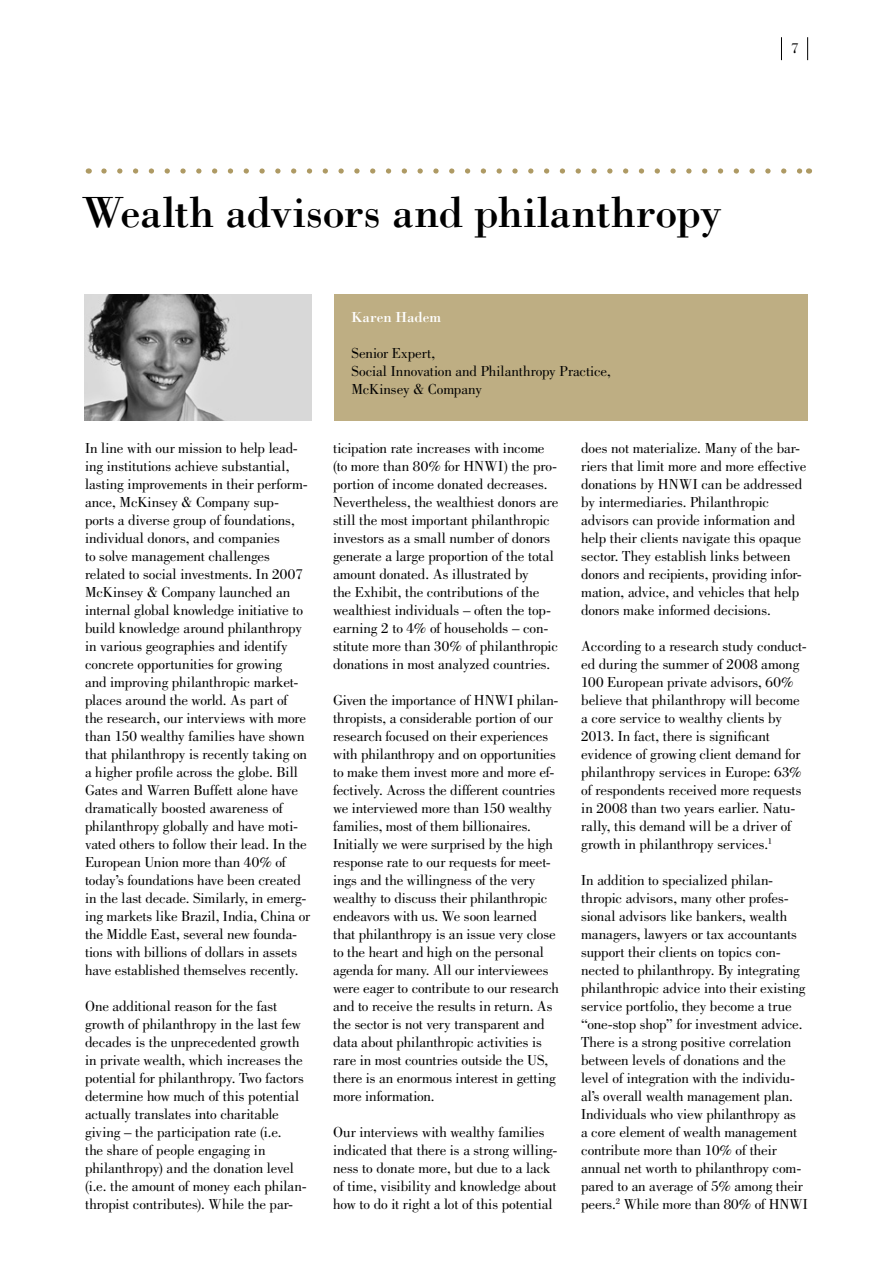
<style>
.page{position:relative;width:893px;height:1263px;background:#fff}
.page>*{position:absolute;margin:0;border:0;box-sizing:border-box;transform-origin:0 0}
.t1{font:45px "Bodoni Std";letter-spacing:-.015em;color:#000}
.t2{font:15px/18px "Bodoni Std";letter-spacing:-.01em;color:#000}
.t3{font:15px "Bodoni Std";color:#fff}
</style>
<div class="page">
<div style="left:334px;top:295px;width:474px;height:126px;background:#beae83"></div>
<svg style="left:104px;top:168px;width:697px;height:6px"></svg>
<svg style="left:807px;top:37px;width:1px;height:23px"></svg>
<svg style="left:781px;top:37px;width:1px;height:23px"></svg>
<img style="left:84px;top:295px;width:227px;height:126px">
<h1 class="t1" style="left:82px;top:185px;width:642px">Wealth advisors and philanthropy</h1>
<p class="t3" style="left:351px;top:308px;width:91px">Karen Hadem</p>
<p class="t2" style="left:351px;top:344px;width:261px">Senior Expert,<br>Social Innovation and Philanthropy Practice,<br>McKinsey &amp; Company</p>
<p class="t2" style="left:791px;top:39px;width:9px">7</p>
<p class="t2" style="left:85px;top:439px;width:227px">In line with our mission to help lead&shy;ing institutions achieve substantial, lasting improvements in their perform&shy;ance, McKinsey &amp; Company sup&shy;ports a diverse group of foundations, individual donors, and companies<br>to solve management challenges related to -social investments. In 2007<br>McKinsey &amp; Company launched an internal global knowledge initiative to build knowledge around -philanthropy in various geographies and identify concrete opportunities for growing<br>and improving philanthropic market&shy;places around the world. As part of<br>the research, our interviews with more than 150 wealthy families have shown that philanthropy is recently taking on a higher profile across the globe. Bill Gates and -Warren Buffett alone have dramatically boosted awareness of philanthropy globally and have moti&shy;vated others to follow their lead. In the European Union more than 40% of today’s foundations have been created in the last decade. Similarly, in emerg&shy;ing markets like Brazil, India, China or the Middle East, several new founda&shy;tions with billions of dollars in assets have established themselves recently.</p>
<p class="t2" style="left:85px;top:997px;width:223px">One additional reason for the fast growth of philanthropy in the last few decades is the unprecedented growth in private wealth, which increases the potential for philanthropy. Two factors determine how much of this potential actually translates into charitable giving – the participation rate (i.e.<br>the share of people engaging in philanthropy) and the donation level (i.e. the amount of money each philan&shy;thropist contributes). While the par-</p>
<p class="t2" style="left:333px;top:439px;width:227px">ticipation rate increases with income (to more than 80% for HNWI) the pro&shy;portion of income donated decreases.<br>Nevertheless, the wealthiest donors are still the most important philanthropic investors as a small number of donors generate a large proportion of the total amount donated. As illustrated by<br>the Exhibit, the contributions of the wealthiest individuals – often the top&shy;earning 2 to 4% of households – con&shy;stitute more than 30% of philanthropic donations in most analyzed countries.</p>
<p class="t2" style="left:333px;top:691px;width:227px">Given the importance of HNWI philan&shy;thropists, a considerable portion of our research focused on their experiences with philanthropy and on opportunities to make them invest more and more ef&shy;fectively. Across the different countries we interviewed more than 150 wealthy families, most of them billionaires.<br>Initially we were surprised by the high response rate to our requests for meet&shy;ings and the willingness of the very wealthy to discuss their philanthropic endeavors with us. We soon learned that philanthropy is an issue very close to the heart and high on the personal agenda for many. All our interviewees were eager to contribute to our research and to receive the results in return. As the sector is not very transparent and data about philanthropic activities is rare in most countries outside the US, there is an enormous interest in getting more information.</p>
<p class="t2" style="left:333px;top:1123px;width:226px">Our interviews with wealthy families indicated that there is a strong willing&shy;ness to donate more, but due to a lack of time, visibility and knowledge about how to do it right a lot of this potential</p>
<p class="t2" style="left:581px;top:439px;width:227px">does not materialize. Many of the bar&shy;riers that limit more and more effective donations by HNWI can be addressed by intermediaries. Philanthropic advisors can provide information and help their clients navigate this opaque sector. They establish links between donors and recipients, providing infor&shy;mation, advice, and vehicles that help donors make informed decisions.</p>
<p class="t2" style="left:581px;top:637px;width:227px">According to a research study conduct&shy;ed during the summer of 2008 among 100 European private advisors, 60% believe that philanthropy will -become a core service to wealthy clients by 2013. In fact, there is significant evidence of growing client demand for philanthropy services in Europe: 63% of respondents received more requests in 2008 than two years earlier. Natu&shy;rally, this demand will be a driver of growth in philanthropy services.<sup>1</sup></p>
<p class="t2" style="left:581px;top:871px;width:228px">In addition to specialized philan&shy;thropic advisors, many other profes&shy;sional advisors like bankers, wealth managers, lawyers or tax accountants support their clients on topics con&shy;nected to philanthropy. By integrating philanthropic advice into their existing service portfolio, they become a true “one-stop shop” for investment advice.<br>There is a strong positive correlation between levels of donations and the level of integration with the individu&shy;al’s overall wealth management plan.<br>Individuals who view philanthropy as<br>a core element of wealth management contribute more than 10% of their annual net worth to philanthropy com&shy;pared to an average of 5% among their peers.<sup>2</sup> While more than 80% of HNWI</p>
</div>
